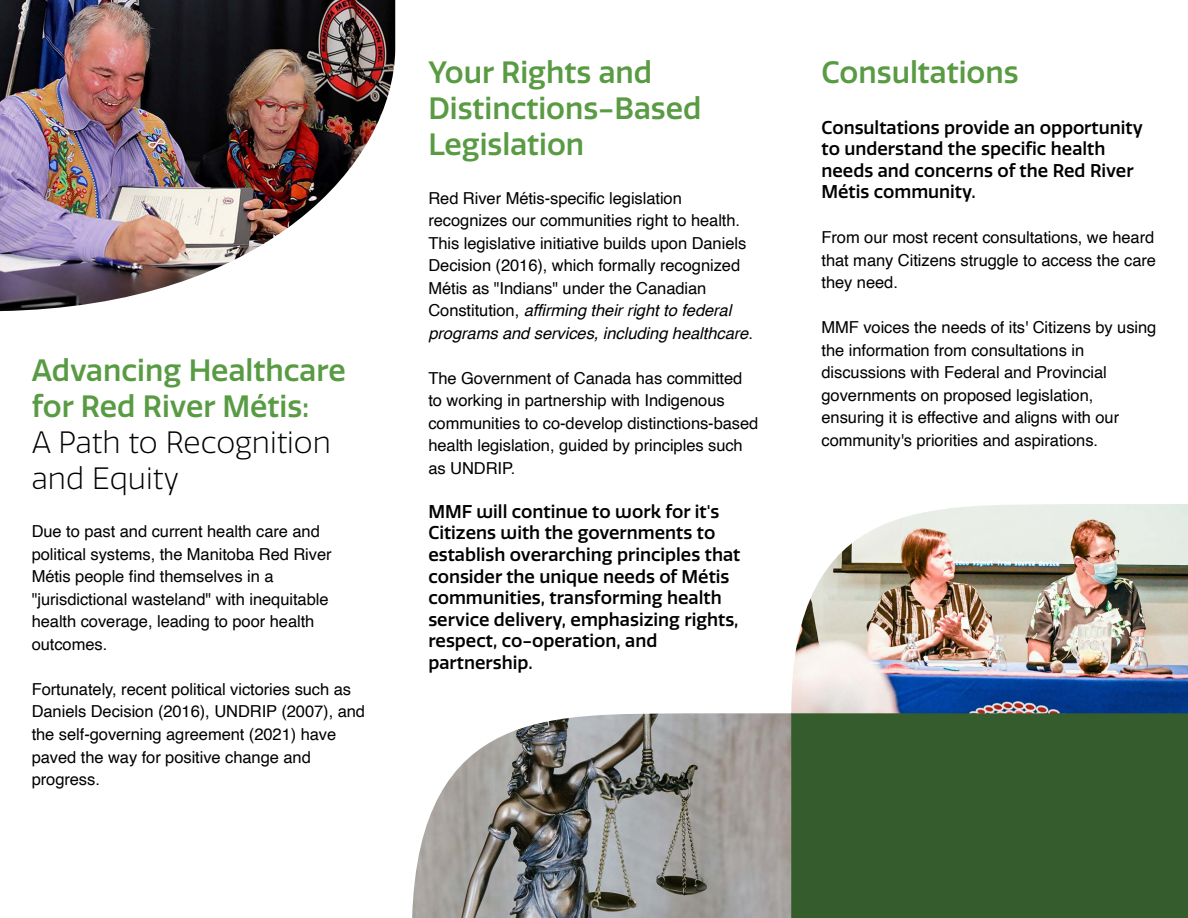
<style>
.page{position:relative;width:1188px;height:918px;background:#fff}
.page>*{position:absolute;margin:0;border:0;box-sizing:border-box;transform-origin:0 0}
.t1{font:500 30px/36px "Quatro";color:#599b43}
.t2{font:300 30px/36px "Quatro";color:#000}
.t3{font:500 18px/21.6px "Quatro";color:#000}
.t4{font:16.5px/22.5px "Helvetica";letter-spacing:-.005em;color:#000}
.s1{font-style:italic}
</style>
<div class="page">
<div style="left:791px;top:713px;width:397px;height:205px;background:#355c2c"></div>
<img style="left:0;top:0;width:395px;height:311px">
<img style="left:412px;top:713px;width:379px;height:205px">
<img style="left:791px;top:504px;width:397px;height:209px">
<h1 class="t1" style="left:32px;top:353px;width:316px">Advancing Healthcare for Red River Métis:</h1>
<h1 class="t2" style="left:32px;top:425px;width:301px">A Path to Recognition and Equity</h1>
<p class="t4" style="left:32px;top:521px;width:301px">Due to past and current health care and political systems, the Manitoba Red River Métis people find themselves in a "jurisdictional wasteland" with inequitable health coverage, leading to poor health outcomes.</p>
<p class="t4" style="left:32px;top:678px;width:335px">Fortunately, recent political victories such as Daniels Decision (2016), UNDRIP (2007), and the self-governing agreement (2021) have paved the way for positive change and progress.</p>
<h1 class="t1" style="left:428px;top:55px;width:275px">Your Rights and<br>Distinctions-Based<br>Legislation</h1>
<p class="t4" style="left:428px;top:187px;width:326px">Red River Métis-specific legislation recognizes our communities right to health.<br>This legislative initiative builds upon Daniels Decision (2016), which formally recognized Métis as "Indians" under the Canadian Constitution, <span class="s1">affirming their right to federal programs and services, including healthcare</span>.</p>
<p class="t4" style="left:428px;top:367px;width:332px">The Government of Canada has committed to working in partnership with Indigenous communities to co-develop distinctions-based health legislation, guided by principles such as UNDRIP.</p>
<p class="t3" style="left:428px;top:501px;width:313px">MMF will continue to work for it's<br>Citizens with the governments to establish overarching principles that consider the unique needs of Métis communities, transforming health service delivery, emphasizing rights, respect, co-operation, and partnership.</p>
<h1 class="t1" style="left:822px;top:55px;width:199px">Consultations</h1>
<p class="t3" style="left:822px;top:117px;width:323px">Consultations provide an opportunity to understand the specific health needs and concerns of the Red River<br>Métis community.</p>
<p class="t4" style="left:822px;top:227px;width:336px;text-align:justify">From our most recent consultations, we heard that many Citizens struggle to access the care they need.</p>
<p class="t4" style="left:822px;top:317px;width:336px">MMF voices the needs of its' Citizens by using the information from consultations in discussions with Federal and Provincial governments on proposed legislation, ensuring it is effective and aligns with our community's priorities and aspirations.</p>
</div>
